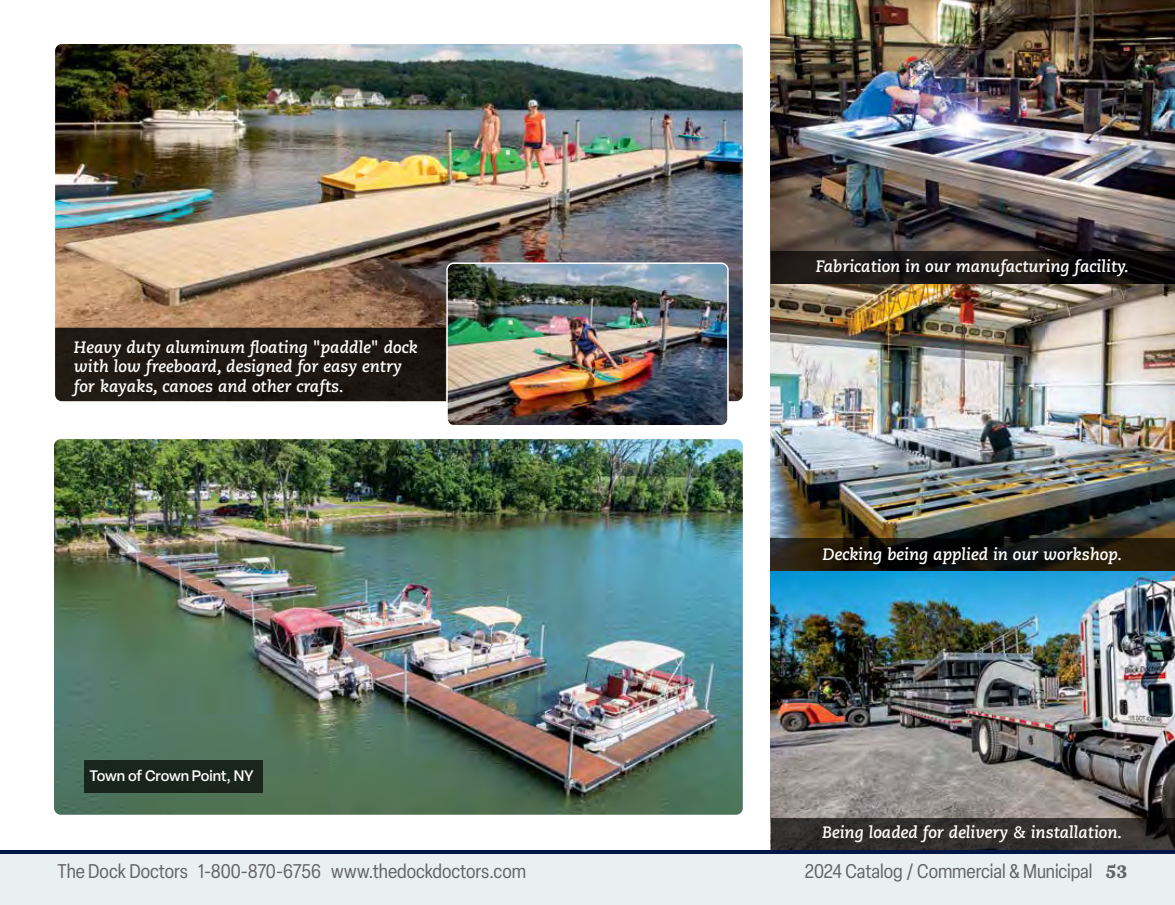
<style>
.page{position:relative;width:1175px;height:905px;background:#fff}
.page>*{position:absolute;margin:0;border:0;box-sizing:border-box;transform-origin:0 0}
.t1{font:condensed 19.5px "Elza";letter-spacing:-.005em;color:#636466}
.t2{font:italic 700 16.5px/19.5px "Caecilia LT Pro 76";color:#fff}
.t3{font:500 15px "Elza";letter-spacing:-.01em;color:#fff}
.s1{font-family:"Circe Slab C";font-weight:700;font-stretch:normal;font-size:18px}
</style>
<div class="page">
<img style="left:770px;top:284px;width:404px;height:566px">
<img style="left:770px;top:0;width:404px;height:284px">
<svg style="left:771px;top:251px;width:403px;height:33px;background:#191513"></svg>
<img style="left:54px;top:439px;width:688px;height:375px">
<img style="left:55px;top:44px;width:687px;height:357px">
<img style="left:447px;top:263px;width:281px;height:160px">
<div style="left:446px;top:262px;width:282px;height:164px;border:2px solid #fff;border-radius:7px"></div>
<svg style="left:770px;top:538px;width:404px;height:33px;background:#18130b"></svg>
<svg style="left:771px;top:817px;width:403px;height:33px;background:#343130"></svg>
<div style="left:0;top:852px;width:1174px;height:52px;background:#eaeff2"></div>
<hr style="left:0;top:850px;width:1174px;height:4px;background:#001648">
<hr style="left:0;top:0;width:1px;height:53px;background:#eaeff2">
<div style="left:84px;top:760px;width:178px;height:32px;background:#1a251d"></div>
<div style="left:55px;top:328px;width:391px;height:73px;background:#1f1711"></div>
<p class="t2" style="left:74px;top:337px;width:345px">Heavy duty aluminum floating "paddle" dock with low freeboard, designed for easy entry for kayaks, canoes and other crafts.</p>
<p class="t3" style="left:89px;top:765px;width:166px">Town of Crown Point, NY</p>
<p class="t2" style="left:815px;top:256px;width:315px">Fabrication in our manufacturing facility.</p>
<p class="t2" style="left:822px;top:544px;width:301px">Decking being applied in our workshop.</p>
<p class="t2" style="left:822px;top:821px;width:302px">Being loaded for delivery &amp; installation.</p>
<p class="t1" style="left:57px;top:858px;width:470px">The Dock Doctors 1-800-870-6756 www.thedockdoctors.com</p>
<p class="t1" style="left:805px;top:858px;width:324px">2024 Catalog / Commercial &amp; Municipal <span class="s1">53</span></p>
</div>
